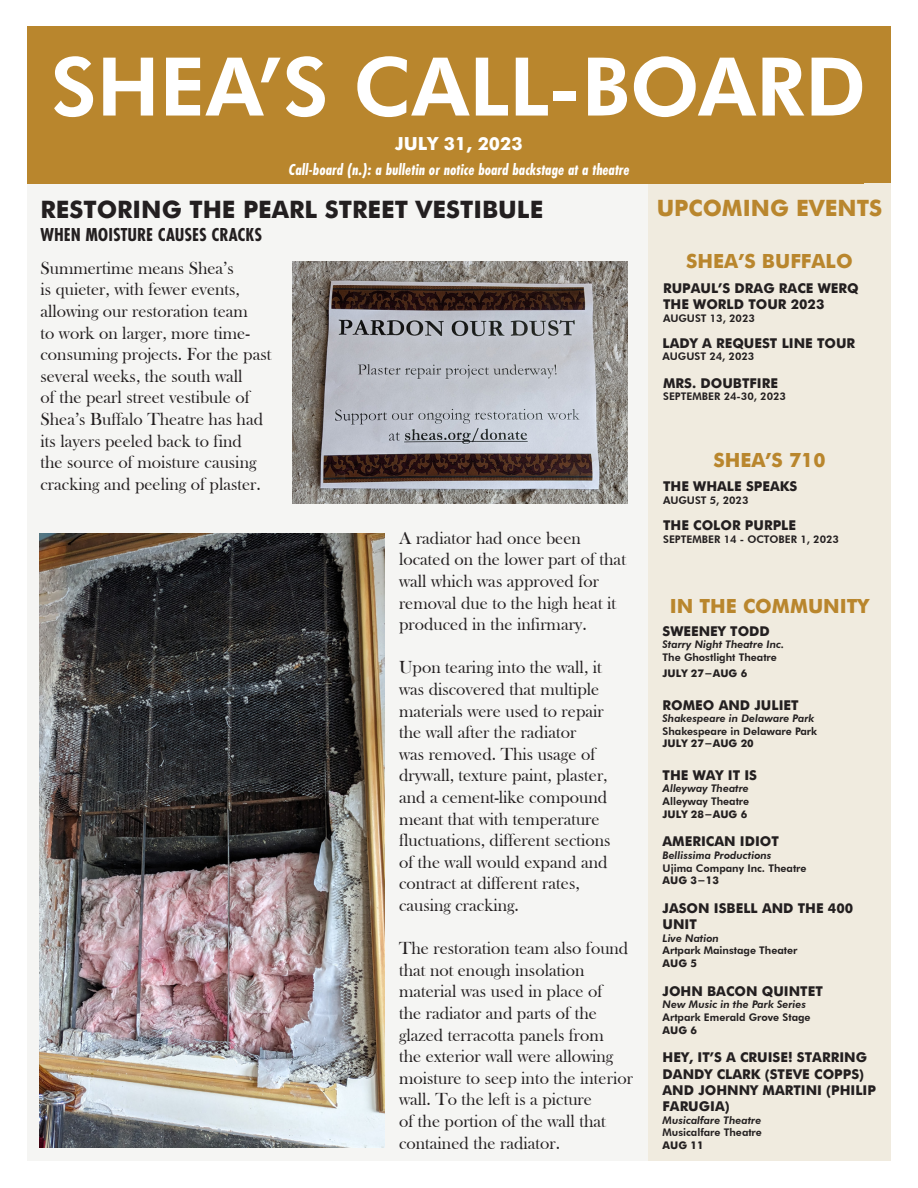
<style>
.page{position:relative;width:918px;height:1188px;background:#fff}
.page>*{position:absolute;margin:0;border:0;box-sizing:border-box;transform-origin:0 0}
.t1{font:800 81px "Futura BT";color:#fff}
.t2{font:700 24px "Futura";color:#231f20}
.t3{font:700 22.5px "Futura";color:#b9862d}
.t4{font:700 19.5px "Futura";color:#b9862d}
.t5{font:700 19.5px "Futura PT Cond";color:#231f20}
.t6{font:18px/21.6px "Bask Old Face";color:#231f20}
.t7{font:700 18px "Futura";color:#fff}
.t8{font:italic 700 16.5px "Futura PT Cond";color:#fff}
.t9{font:700 13.5px/16.2px "Futura";color:#231f20}
.t10{font:800 10.5px "Futura BT";color:#231f20}
.t11{font:italic 800 10.5px "Futura BT";color:#231f20}
.t12{font:700 10.5px "Futura";color:#231f20}
</style>
<div class="page">
<div style="left:27px;top:184px;width:621px;height:977px;background:#f5f5f3"></div>
<div style="left:27px;top:26px;width:864px;height:158px;background:#b9862d"></div>
<div style="left:648px;top:184px;width:243px;height:977px;background:#f0ebdf"></div>
<img style="left:293px;top:261px;width:335px;height:242px">
<img style="left:40px;top:534px;width:344px;height:613px">
<p class="t1" style="left:51px;top:38px;width:816px">SHEA’S CALL-BOARD</p>
<p class="t7" style="left:395px;top:130px;width:129px">JULY 31, 2023</p>
<p class="t8" style="left:288px;top:160px;width:343px">Call-board (n.): a bulletin or notice board backstage at a theatre</p>
<p class="t2" style="left:40px;top:192px;width:504px">RESTORING THE PEARL STREET VESTIBULE</p>
<p class="t5" style="left:40px;top:224px;width:223px">WHEN MOISTURE CAUSES CRACKS</p>
<p class="t6" style="left:40px;top:257px;width:232px">Summertime means Shea’s<br>is quieter, with fewer events, allowing our restoration team<br>to work on larger, more time&shy;consuming projects. For the past several weeks, the south wall<br>of the pearl street vestibule of<br>Shea’s Buffalo Theatre has had its layers peeled back to find<br>the source of moisture causing cracking and peeling of plaster.</p>
<p class="t6" style="left:399px;top:527px;width:228px">A radiator had once been located on the lower part of that wall which was approved for removal due to the high heat it produced in the infirmary.</p>
<p class="t6" style="left:399px;top:657px;width:213px">Upon tearing into the wall, it was discovered that multiple materials were used to repair the wall after the radiator<br>was removed. This usage of drywall, texture paint, plaster, and a cement-like compound meant that with temperature fluctuations, different sections of the wall would expand and contract at different rates, causing cracking.</p>
<p class="t6" style="left:399px;top:938px;width:235px">The restoration team also found that not enough insolation material was used in place of<br>the radiator and parts of the glazed terracotta panels from<br>the exterior wall were allowing moisture to seep into the interior wall. To the left is a picture<br>of the portion of the wall that contained the radiator.</p>
<p class="t3" style="left:657px;top:192px;width:227px">UPCOMING EVENTS</p>
<p class="t4" style="left:686px;top:247px;width:168px">SHEA’S BUFFALO</p>
<p class="t9" style="left:663px;top:279px;width:197px">RUPAUL’S DRAG RACE WERQ<br>THE WORLD TOUR 2023</p>
<p class="t10" style="left:663px;top:311px;width:93px">AUGUST 13, 2023</p>
<p class="t9" style="left:663px;top:334px;width:194px">LADY A REQUEST LINE TOUR</p>
<p class="t10" style="left:663px;top:350px;width:93px">AUGUST 24, 2023</p>
<p class="t9" style="left:663px;top:374px;width:116px">MRS. DOUBTFIRE</p>
<p class="t10" style="left:663px;top:390px;width:124px">SEPTEMBER 24-30, 2023</p>
<p class="t4" style="left:713px;top:445px;width:114px">SHEA’S 710</p>
<p class="t9" style="left:663px;top:477px;width:136px">THE WHALE SPEAKS</p>
<p class="t10" style="left:663px;top:494px;width:87px">AUGUST 5, 2023</p>
<p class="t9" style="left:663px;top:516px;width:134px">THE COLOR PURPLE</p>
<p class="t10" style="left:663px;top:533px;width:177px">SEPTEMBER 14 - OCTOBER 1, 2023</p>
<p class="t4" style="left:670px;top:592px;width:201px">IN THE COMMUNITY</p>
<p class="t9" style="left:663px;top:622px;width:109px">SWEENEY TODD</p>
<p class="t11" style="left:663px;top:638px;width:123px">Starry Night Theatre Inc.</p>
<p class="t10" style="left:663px;top:651px;width:116px">The Ghostlight Theatre</p>
<p class="t12" style="left:663px;top:666px;width:86px">JULY 27-AUG 6</p>
<p class="t9" style="left:663px;top:696px;width:138px">ROMEO AND JULIET</p>
<p class="t11" style="left:663px;top:712px;width:153px">Shakespeare in Delaware Park</p>
<p class="t10" style="left:663px;top:725px;width:156px">Shakespeare in Delaware Park</p>
<p class="t12" style="left:663px;top:736px;width:93px">JULY 27-AUG 20</p>
<p class="t9" style="left:663px;top:766px;width:96px">THE WAY IT IS</p>
<p class="t11" style="left:663px;top:782px;width:88px">Alleyway Theatre</p>
<p class="t10" style="left:663px;top:795px;width:88px">Alleyway Theatre</p>
<p class="t12" style="left:663px;top:806px;width:86px">JULY 28-AUG 6</p>
<p class="t9" style="left:663px;top:833px;width:118px">AMERICAN IDIOT</p>
<p class="t11" style="left:663px;top:849px;width:111px">Bellissima Productions</p>
<p class="t10" style="left:663px;top:862px;width:145px">Ujima Company Inc. Theatre</p>
<p class="t12" style="left:663px;top:873px;width:58px">AUG 3-13</p>
<p class="t9" style="left:663px;top:899px;width:192px">JASON ISBELL AND THE 400<br>UNIT</p>
<p class="t11" style="left:663px;top:932px;width:58px">Live Nation</p>
<p class="t10" style="left:663px;top:944px;width:136px">Artpark Mainstage Theater</p>
<p class="t12" style="left:663px;top:956px;width:36px">AUG 5</p>
<p class="t9" style="left:663px;top:982px;width:162px">JOHN BACON QUINTET</p>
<p class="t11" style="left:663px;top:998px;width:145px">New Music in the Park Series</p>
<p class="t10" style="left:663px;top:1011px;width:150px">Artpark Emerald Grove Stage</p>
<p class="t12" style="left:663px;top:1022px;width:36px">AUG 6</p>
<p class="t9" style="left:663px;top:1049px;width:215px">HEY, IT’S A CRUISE! STARRING<br>DANDY CLARK (STEVE COPPS)<br>AND JOHNNY MARTINI (PHILIP<br>FARUGIA)</p>
<p class="t11" style="left:663px;top:1114px;width:100px">Musicalfare Theatre</p>
<p class="t10" style="left:663px;top:1126px;width:101px">Musicalfare Theatre</p>
<p class="t12" style="left:663px;top:1137px;width:43px">AUG 11</p>
</div>
